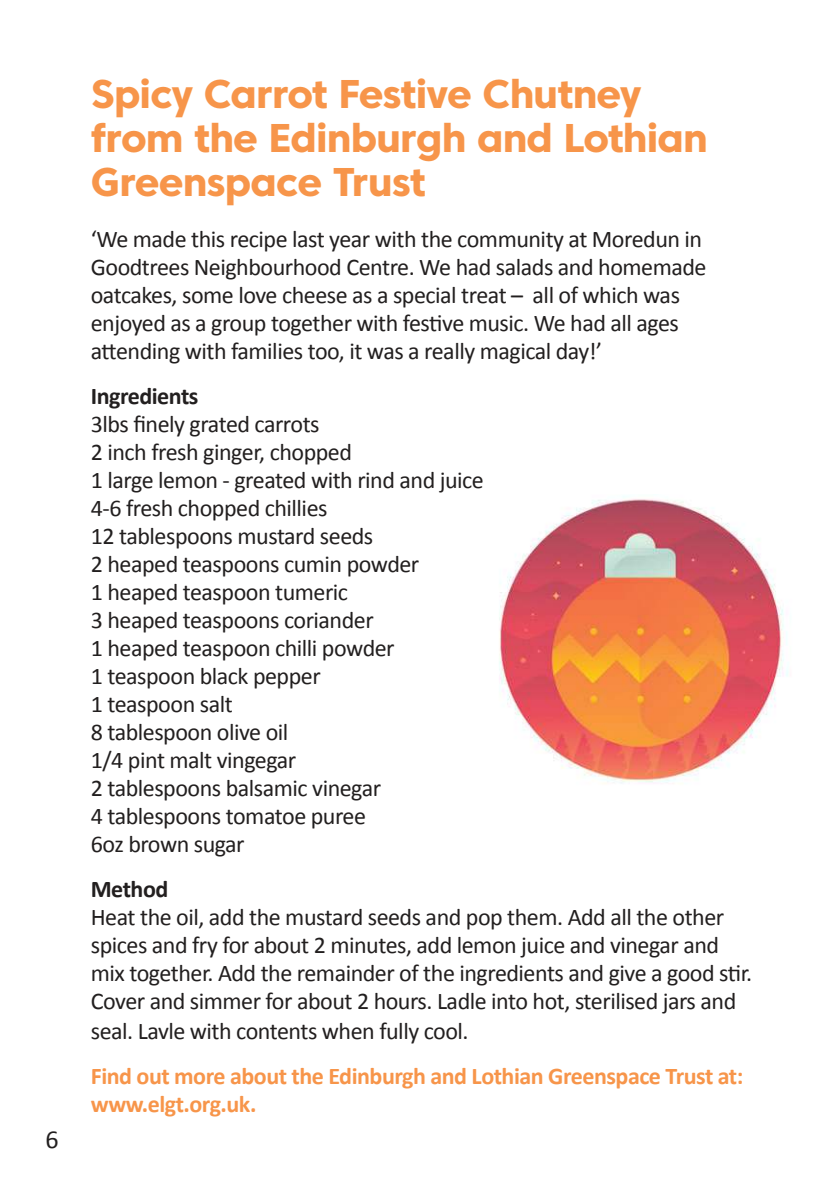
<style>
.page{position:relative;width:840px;height:1191px;background:#fff}
.page>*{position:absolute;margin:0;border:0;box-sizing:border-box;transform-origin:0 0}
.t1{font:800 40px/44px "Core Sans C 75";letter-spacing:-.02em;color:#f7954a}
.t2{font:26px "Calibri";color:#221f1f}
.t3{font:24px/28px "Calibri";letter-spacing:-.02em;color:#221f1f}
.t4{font:700 24px/28px "Calibri";letter-spacing:-.02em;color:#f7954a}
.t5{font:700 24px "Calibri";letter-spacing:-.02em;color:#221f1f}
</style>
<div class="page">
<img style="left:499px;top:496px;width:289px;height:288px">
<p class="t2" style="left:45px;top:1123px;width:15px">6</p>
<h1 class="t1" style="left:91px;top:75px;width:618px">Spicy Carrot Festive Chutney from the Edinburgh and Lothian<br>Greenspace Trust</h1>
<p class="t3" style="left:91px;top:225px;width:617px">‘We made this recipe last year with the community at Moredun in Goodtrees Neighbourhood Centre. We had salads and homemade oatcakes, some love cheese as a special treat – all of which was enjoyed as a group together with festive music. We had all ages attending with families too, it was a really magical day!’</p>
<p class="t5" style="left:91px;top:380px;width:109px">Ingredients</p>
<p class="t3" style="left:91px;top:410px;width:394px">3lbs finely grated carrots<br>2 inch fresh ginger, chopped<br>1 large lemon - greated with rind and juice<br>4-6 fresh chopped chillies<br>12 tablespoons mustard seeds<br>2 heaped teaspoons cumin powder<br>1 heaped teaspoon tumeric<br>3 heaped teaspoons coriander<br>1 heaped teaspoon chilli powder<br>1 teaspoon black pepper<br>1 teaspoon salt<br>8 tablespoon olive oil<br>1/4 pint malt vingegar<br>2 tablespoons balsamic vinegar<br>4 tablespoons tomatoe puree<br>6oz brown sugar</p>
<p class="t5" style="left:91px;top:873px;width:79px">Method</p>
<p class="t3" style="left:91px;top:903px;width:662px;line-height:28.6px">Heat the oil, add the mustard seeds and pop them. Add all the other spices and fry for about 2 minutes, add lemon juice and vinegar and mix together. Add the remainder of the ingredients and give a good stir.<br>Cover and simmer for about 2 hours. Ladle into hot, sterilised jars and seal. Lavle with contents when fully cool.</p>
<p class="t4" style="left:91px;top:1062px;width:653px">Find out more about the Edinburgh and Lothian Greenspace Trust at: www.elgt.org.uk.</p>
</div>
